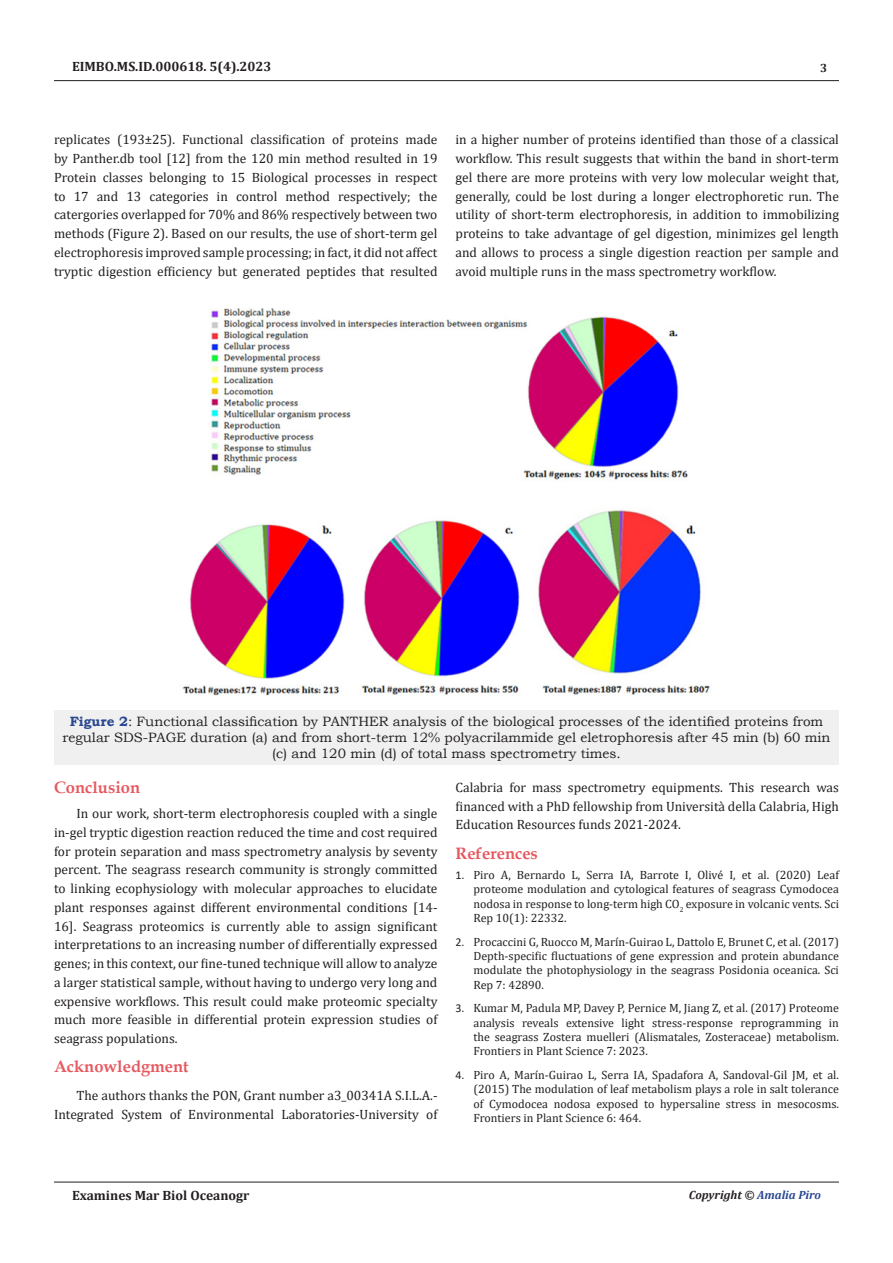
<style>
.page{position:relative;width:893px;height:1263px;background:#fff}
.page>*{position:absolute;margin:0;border:0;box-sizing:border-box;transform-origin:0 0}
.t1{font:700 16.5px "Book Antiqua";color:#e65960}
.t2{font:13.5px/18.8px "Cambria";color:#231f20;text-align:justify}
.t3{font:13.5px/16.2px "Bookman Old Style";color:#231f20;text-align:center}
.t4{font:700 13.5px "Cambria";color:#231f20}
.t5{font:12px/14.4px "Cambria";color:#231f20;text-align:justify}
.t6{font:italic 700 12px "Cambria";color:#231f20}
.t7{font:700 12px "Cambria";color:#231f20}
.s1{font-weight:700;color:#2a4791}
.s2{font-family:"Calibri"}
.s3{color:#2a4791}
</style>
<div class="page">
<hr style="left:54px;top:80px;width:785px;height:1px;background:#231f20">
<hr style="left:54px;top:1182px;width:785px;height:1px;background:#231f20">
<div style="left:54px;top:710px;width:785px;height:54px;background:#f0f0f0"></div>
<img style="left:182px;top:308px;width:528px;height:388px">
<p class="t4" style="left:72px;top:57px;width:201px">EIMBO.MS.ID.000618. 5(4).2023</p>
<p class="t7" style="left:820px;top:60px;width:9px">3</p>
<p class="t2" style="left:54px;top:130px;width:385px">replicates (193±25). Functional classification of proteins made by Panther.db tool [12] from the 120 min method resulted in 19<br>Protein classes belonging to 15 Biological processes in respect to 17 and 13 categories in control method respectively; the catergories overlapped for 70% and 86% respectively between two methods (Figure 2). Based on our results, the use of short-term gel electrophoresis improved sample processing; in fact, it did not affect tryptic digestion efficiency but generated peptides that resulted</p>
<p class="t2" style="left:455px;top:130px;width:385px">in a higher number of proteins identified than those of a classical workflow. This result suggests that within the band in short-term gel there are more proteins with very low molecular weight that, generally, could be lost during a longer electrophoretic run. The utility of short-term electrophoresis, in addition to immobilizing proteins to take advantage of gel digestion, minimizes gel length and allows to process a single digestion reaction per sample and avoid multiple runs in the mass spectrometry workflow.</p>
<p class="t3" style="left:63px;top:713px;width:769px"><span class="s1">Figure 2</span>: Functional classification by PANTHER analysis of the biological processes of the identified proteins from regular SDS-PAGE duration (a) and from short-term 12% polyacrilammide gel eletrophoresis after 45 min (b) 60 min (c) and 120 min (d) of total mass spectrometry times.</p>
<p class="t1" style="left:54px;top:776px;width:88px">Conclusion</p>
<p class="t2" style="left:54px;top:804px;width:385px;text-indent:22px">In our work, short-term electrophoresis coupled with a single in-gel tryptic digestion reaction reduced the time and cost required for protein separation and mass spectrometry analysis by seventy percent. The seagrass research community is strongly committed to linking ecophysiology with molecular approaches to elucidate plant responses against different environmental conditions [14- 16]. Seagrass proteomics is currently able to assign significant interpretations to an increasing number of differentially expressed genes; in this context, our fine-tuned technique will allow to analyze a larger statistical sample, without having to undergo very long and expensive workflows. This result could make proteomic specialty much more feasible in differential protein expression studies of seagrass populations.</p>
<p class="t1" style="left:54px;top:1055px;width:136px">Acknowledgment</p>
<p class="t2" style="left:54px;top:1086px;width:385px;text-align:right">The authors thanks the PON, Grant number a3_00341A S.I.L.A.-<br>Integrated System of Environmental Laboratories-University of</p>
<p class="t2" style="left:455px;top:778px;width:385px">Calabria for mass spectrometry equipments. This research was financed with a PhD fellowship from Università della Calabria, High Education Resources funds 2021-2024.</p>
<p class="t1" style="left:455px;top:842px;width:84px">References</p>
<p class="t5" style="left:473px;top:868px;width:367px;text-indent:-18px"><span class="s2">1.</span> Piro A, Bernardo L, Serra IA, Barrote I, Olivé I, et al. (2020) Leaf proteome modulation and cytological features of seagrass Cymodocea nodosa in response to long-term high CO<sub>2</sub> exposure in volcanic vents. Sci Rep 10(1): 22332.</p>
<p class="t5" style="left:473px;top:934px;width:367px;text-indent:-18px"><span class="s2">2.</span> Procaccini G, Ruocco M, Marín-Guirao L, Dattolo E, Brunet C, et al. (2017)<br>Depth-specific fluctuations of gene expression and protein abundance modulate the photophysiology in the seagrass Posidonia oceanica. Sci Rep 7: 42890.</p>
<p class="t5" style="left:473px;top:1001px;width:367px;text-indent:-18px"><span class="s2">3.</span> Kumar M, Padula MP, Davey P, Pernice M, Jiang Z, et al. (2017) Proteome analysis reveals extensive light stress-response reprogramming in the seagrass Zostera muelleri (Alismatales, Zosteraceae) metabolism.<br>Frontiers in Plant Science 7: 2023.</p>
<p class="t5" style="left:473px;top:1067px;width:367px;text-indent:-18px"><span class="s2">4.</span> Piro A, Marín-Guirao L, Serra IA, Spadafora A, Sandoval-Gil JM, et al. (2015) The modulation of leaf metabolism plays a role in salt tolerance of Cymodocea nodosa exposed to hypersaline stress in mesocosms.<br>Frontiers in Plant Science 6: 464.</p>
<p class="t4" style="left:72px;top:1185px;width:179px">Examines Mar Biol Oceanogr</p>
<p class="t6" style="left:689px;top:1186px;width:134px">Copyright © <span class="s3">Amalia Piro</span></p>
</div>
